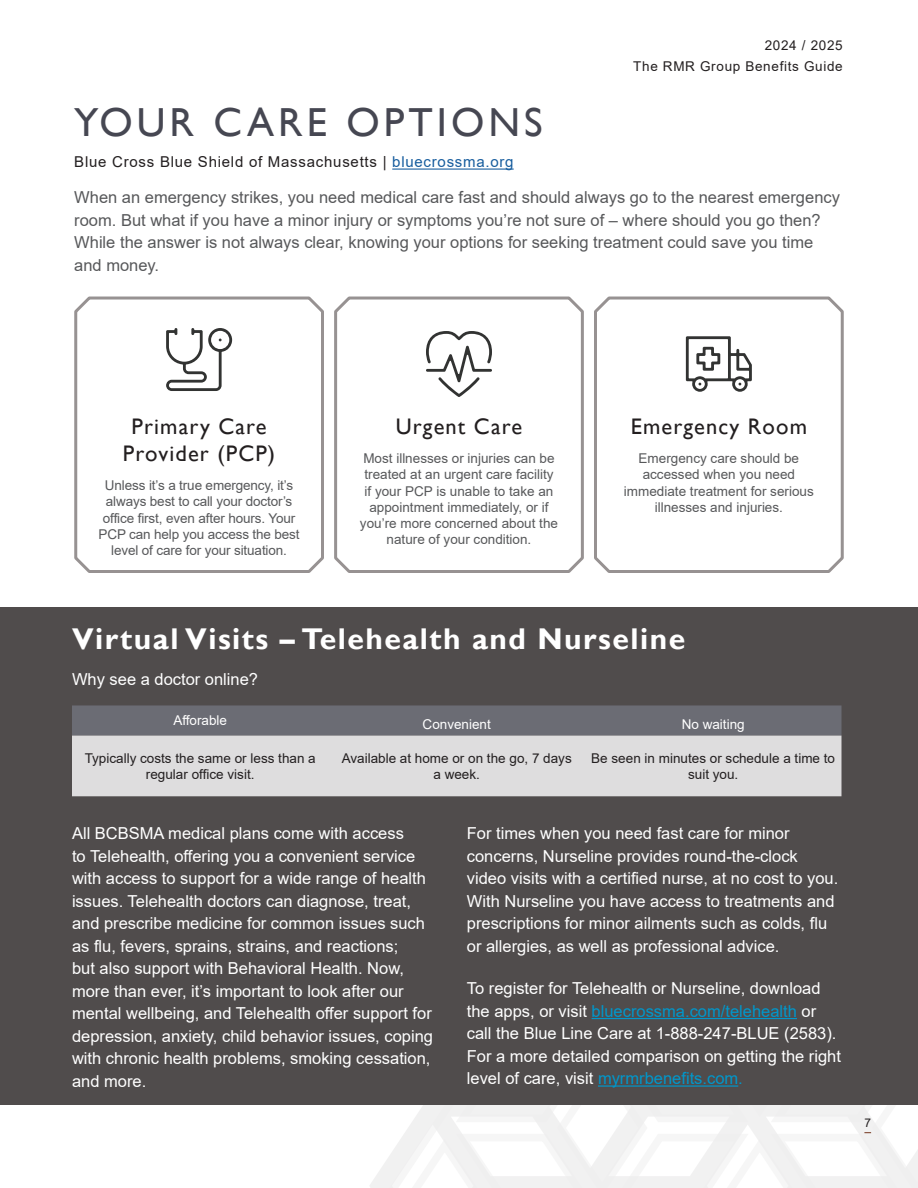
<style>
.page{position:relative;width:918px;height:1188px;background:#fff}
.page>*{position:absolute;margin:0;border:0;box-sizing:border-box;transform-origin:0 0}
.TOCTitle{font:40.5px "Gill Sans";letter-spacing:.1em;color:#464752}
.Header_1{font:700 30px "Gill Sans";letter-spacing:.05em;color:#fff}
.Header_2{font:22.5px/27px "Gill Sans";letter-spacing:.05em;color:#231f20;text-align:center}
.Body_Text_Print{font:16.5px/22.5px "Arial";color:#fff}
.Body_Text_Print-2{font:16.5px/22.5px "Arial";color:#57585a}
.Header_3{font:15px "Arial";letter-spacing:.05em;color:#231f20}
.Body_Text_Print-3{font:13.5px/16.2px "Arial";color:#57585a;text-align:center}
.Table_Body_Center{font:13.5px/16.5px "Arial";color:#231f20;text-align:center}
.Table_Body_Left{font:13.5px/16.5px "Arial";color:#231f20;text-align:center}
.Table_Body_Left-2{font:13.5px/21px "Arial";letter-spacing:.05em;color:#231f20;text-align:right}
.Table_Header{font:13.5px "Arial";color:#fff}
.t1{font:12px "Arial";color:#231f20}
.s1{color:#175d9e}
.s2{color:#0097cb}
</style>
<div class="page">
<svg style="left:370px;top:1106px;width:548px;height:82px;fill:#f6f6f6"></svg>
<div style="left:0;top:608px;width:918px;height:498px;background:#504c4c"></div>
<hr style="left:392px;top:169px;width:122px;height:1px;background:#175d9e">
<svg style="left:74px;top:296px;width:250px;height:277px"></svg>
<svg style="left:334px;top:296px;width:250px;height:277px"></svg>
<svg style="left:594px;top:296px;width:250px;height:277px"></svg>
<svg style="left:166px;top:328px;width:66px;height:63px"></svg>
<svg style="left:426px;top:331px;width:66px;height:66px"></svg>
<svg style="left:686px;top:336px;width:66px;height:56px"></svg>
<div style="left:72px;top:705px;width:770px;height:31px;background:#6b6c74"></div>
<div style="left:72px;top:736px;width:770px;height:60px;background:#deddde"></div>
<hr style="left:592px;top:1018px;width:205px;height:1px;background:#0097cb">
<hr style="left:598px;top:1085px;width:140px;height:2px;background:#0097cb">
<p class="Table_Body_Left-2" style="left:633px;top:35px;width:211px">2024 / 2025<br>The RMR Group Benefits Guide</p>
<p class="TOCTitle" style="left:74px;top:99px;width:470px">YOUR CARE OPTIONS</p>
<p class="Header_3" style="left:74px;top:152px;width:441px">Blue Cross Blue Shield of Massachusetts | <span class="s1">bluecrossma.org</span></p>
<p class="Body_Text_Print-2" style="left:74px;top:186px;width:767px">When an emergency strikes, you need medical care fast and should always go to the nearest emergency room. But what if you have a minor injury or symptoms you’re not sure of – where should you go then?<br>While the answer is not always clear, knowing your options for seeking treatment could save you time and money.</p>
<p class="Header_2" style="left:123px;top:413px;width:154px">Primary Care<br>Provider (PCP)</p>
<p class="Body_Text_Print-3" style="left:99px;top:477px;width:202px">Unless it’s a true emergency, it’s always best to call your doctor’s office first, even after hours. Your PCP can help you access the best level of care for your situation.</p>
<p class="Header_2" style="left:396px;top:413px;width:128px">Urgent Care</p>
<p class="Body_Text_Print-3" style="left:360px;top:450px;width:200px">Most illnesses or injuries can be treated at an urgent care facility if your PCP is unable to take an appointment immediately, or if you’re more concerned about the nature of your condition.</p>
<p class="Header_2" style="left:631px;top:413px;width:178px">Emergency Room</p>
<p class="Body_Text_Print-3" style="left:624px;top:450px;width:191px">Emergency care should be accessed when you need immediate treatment for serious illnesses and injuries.</p>
<p class="Header_1" style="left:72px;top:621px;width:615px">Virtual Visits – Telehealth and Nurseline</p>
<p class="Body_Text_Print" style="left:72px;top:668px;width:188px">Why see a doctor online?</p>
<p class="Table_Header" style="left:173px;top:711px;width:55px">Afforable</p>
<p class="Table_Header" style="left:423px;top:715px;width:70px">Convenient</p>
<p class="Table_Header" style="left:682px;top:715px;width:65px">No waiting</p>
<p class="Table_Body_Left" style="left:85px;top:750px;width:233px">Typically costs the same or less than a regular office visit.</p>
<p class="Table_Body_Center" style="left:342px;top:750px;width:232px">Available at home or on the go, 7 days a week.</p>
<p class="Table_Body_Center" style="left:591px;top:750px;width:245px">Be seen in minutes or schedule a time to suit you.</p>
<p class="Body_Text_Print" style="left:72px;top:822px;width:363px">All BCBSMA medical plans come with access<br>to Telehealth, offering you a convenient service with access to support for a wide range of health issues. Telehealth doctors can diagnose, treat, and prescribe medicine for common issues such as flu, fevers, sprains, strains, and reactions;<br>but also support with Behavioral Health. Now, more than ever, it’s important to look after our mental wellbeing, and Telehealth offer support for depression, anxiety, child behavior issues, coping with chronic health problems, smoking cessation, and more.</p>
<p class="Body_Text_Print" style="left:467px;top:822px;width:373px">For times when you need fast care for minor concerns, Nurseline provides round-the-clock video visits with a certified nurse, at no cost to you.<br>With Nurseline you have access to treatments and prescriptions for minor ailments such as colds, flu or allergies, as well as professional advice.</p>
<p class="Body_Text_Print" style="left:467px;top:977px;width:376px">To register for Telehealth or Nurseline, download the apps, or visit <span class="s2">bluecrossma.com/telehealth</span> or call the Blue Line Care at 1-888-247-BLUE (2583).<br>For a more detailed comparison on getting the right level of care, visit <span class="s2">myrmrbenefits.com.</span></p>
<p class="t1" style="left:864px;top:1114px;width:8px">7</p>
</div>
